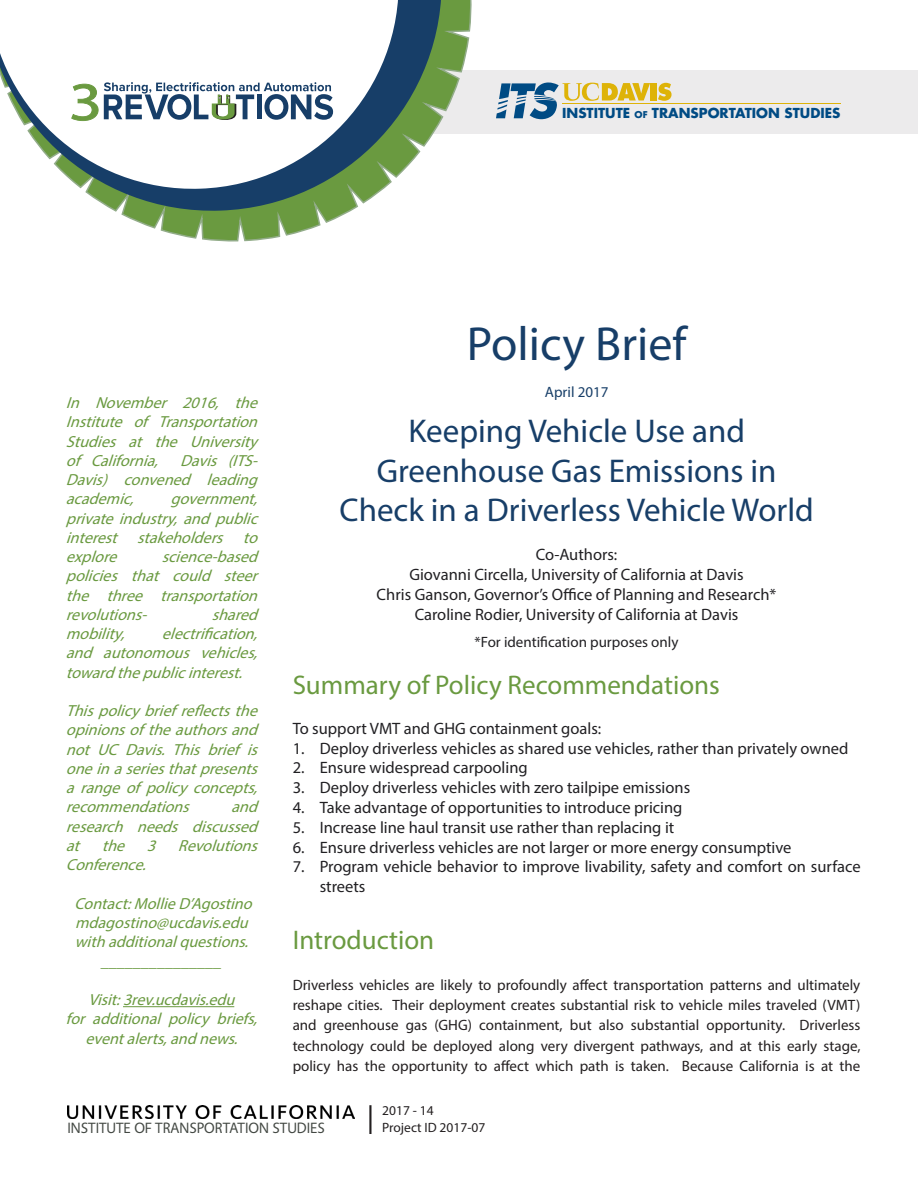
<style>
.page{position:relative;width:918px;height:1188px;background:#fff}
.page>*{position:absolute;margin:0;border:0;box-sizing:border-box;transform-origin:0 0}
.t1{font:54.3px "Myriad Pro";color:#6a9a40;scale:1.19 1}
.t2{font:48px "Myriad Pro";color:#173e68}
.t3{font:33px "Myriad Pro";color:#173e68}
.t4{font:27px "Myriad Pro";color:#6a9a40}
.t5{font:16.5px/19.8px "Myriad Pro";color:#212023}
.t6{font:italic 16.05px/19.2px "Myriad Pro";color:#6a9a40;text-align:justify}
.t7{font:15px/20.4px "Myriad Pro";color:#231f20;text-align:justify}
.t8{font:15px "Vegur";color:#434843}
.t9{font:15px "Myriad Pro";color:#212023}
.t10{font:15px "Myriad Pro";color:#173e68}
.t11{font:13.5px "Myriad Pro";color:#231f20}
.t12{font:700 13.35px "Futura Std";color:#004b84}
.s1{font-size:9.15px}
</style>
<div class="page">
<hr style="left:123px;top:1006px;width:111px;height:1px;background:#6a9a40">
<div style="left:404px;top:70px;width:514px;height:64px;background:#ecebec"></div>
<svg style="left:122px;top:0;width:350px;height:242px"></svg>
<svg style="left:87px;top:0;width:359px;height:215px"></svg>
<svg style="left:0;top:0;width:402px;height:193px"></svg>
<svg style="left:70px;top:82px;width:263px;height:40px"></svg>
<svg style="left:658px;top:83px;width:14px;height:18px"></svg>
<div style="left:651px;top:83px;width:6px;height:18px;background:#deb308"></div>
<hr style="left:562px;top:103px;width:278px;height:1px;background:#deb308">
<svg style="left:496px;top:82px;width:154px;height:37px"></svg>
<img style="left:68px;top:1105px;width:287px;height:14px">
<hr style="left:369px;top:1105px;width:3px;height:29px;background:#231f20">
<h1 class="t1" style="left:69px;top:68px;width:29px">3</h1>
<p class="t12" style="left:562px;top:104px;width:280px">INSTITUTE <span class="s1">OF</span> TRANSPORTATION STUDIES</p>
<p class="t6" style="left:66px;top:393px;width:199px">In November 2016, the Institute of Transportation Studies at the University of California, Davis (ITS-Davis) convened leading academic,</p>
<p class="t6" style="left:66px;top:489px;width:199px;text-indent:105px">government, privateindustry,andpublic interest stakeholders to explore</p>
<p class="t6" style="left:66px;top:547px;width:199px;text-indent:96px">science-based policies that could steer the three transportation revolutions-</p>
<p class="t6" style="left:212px;top:605px;width:53px">shared</p>
<p class="t6" style="left:66px;top:624px;width:199px;text-indent:96px">electrification, and autonomous vehicles, towardthepublicinterest.</p>
<p class="t6" style="left:66px;top:701px;width:199px">Thispolicybriefreflectsthe opinionsoftheauthorsand not UC Davis. This brief is oneinaseriesthatpresents arangeofpolicyconcepts, recommendations</p>
<p class="t6" style="left:66px;top:624px;width:66px">mobility,</p>
<p class="t6" style="left:66px;top:797px;width:199px;text-indent:165px">and research needs discussed at the 3 Revolutions Conference.</p>
<p class="t6" style="left:75px;top:894px;width:184px">Contact:MollieD’Agostino</p>
<p class="t6" style="left:75px;top:913px;width:179px">mdagostino@ucdavis.edu</p>
<p class="t6" style="left:75px;top:932px;width:180px">withadditionalquestions.</p>
<p class="t6" style="left:101px;top:951px;width:127px">_______________</p>
<p class="t6" style="left:88px;top:990px;width:153px">Visit:3rev.ucdavis.edu</p>
<p class="t6" style="left:66px;top:1009px;width:198px;line-height:19.8px;text-align:center">for additional policy briefs, eventalerts,andnews.</p>
<p class="t2" style="left:467px;top:314px;width:221px">Policy Brief</p>
<p class="t10" style="left:545px;top:383px;width:65px">April 2017</p>
<p class="t3" style="left:408px;top:411px;width:338px">Keeping Vehicle Use and</p>
<p class="t3" style="left:377px;top:450px;width:401px">Greenhouse Gas Emissions in</p>
<p class="t3" style="left:340px;top:490px;width:476px">Check in a Driverless Vehicle World</p>
<p class="t5" style="left:536px;top:544px;width:83px">Co-Authors:</p>
<p class="t5" style="left:409px;top:564px;width:336px">Giovanni Circella, University of California at Davis</p>
<p class="t5" style="left:377px;top:584px;width:401px">Chris Ganson, Governor’s Office of Planning and Research*</p>
<p class="t5" style="left:415px;top:604px;width:325px">Caroline Rodier, University of California at Davis</p>
<p class="t9" style="left:475px;top:632px;width:205px">*For identification purposes only</p>
<p class="t4" style="left:293px;top:669px;width:429px">Summary of Policy Recommendations</p>
<p class="t5" style="left:293px;top:718px;width:310px">To support VMT and GHG containment goals:</p>
<p class="t5" style="left:293px;top:738px;width:557px">1. Deploy driverless vehicles as shared use vehicles, rather than privately owned</p>
<p class="t5" style="left:293px;top:758px;width:237px">2. Ensure widespread carpooling</p>
<p class="t5" style="left:293px;top:778px;width:399px">3. Deploy driverless vehicles with zero tailpipe emissions</p>
<p class="t5" style="left:293px;top:797px;width:391px">4. Take advantage of opportunities to introduce pricing</p>
<p class="t5" style="left:293px;top:817px;width:383px">5. Increase line haul transit use rather than replacing it</p>
<p class="t5" style="left:293px;top:837px;width:500px">6. Ensure driverless vehicles are not larger or more energy consumptive</p>
<p class="t5" style="left:320px;top:857px;width:543px;text-indent:-27px">7. Program vehicle behavior to improve livability, safety and comfort on surface streets</p>
<p class="t4" style="left:293px;top:923px;width:143px">Introduction</p>
<p class="t7" style="left:293px;top:974px;width:569px">Driverless vehicles are likely to profoundly affect transportation patterns and ultimately reshape cities. Their deployment creates substantial risk to vehicle miles traveled (VMT) and greenhouse gas (GHG) containment, but also substantial opportunity. Driverless technology could be deployed along very divergent pathways, and at this early stage, policy has the opportunity to affect which path is taken. Because California is at the</p>
<p class="t8" style="left:68px;top:1120px;width:259px">INSTITUTE OF TRANSPORTATION STUDIES</p>
<p class="t11" style="left:382px;top:1102px;width:53px">2017 - 14</p>
<p class="t11" style="left:382px;top:1119px;width:105px">Project ID 2017-07</p>
</div>
